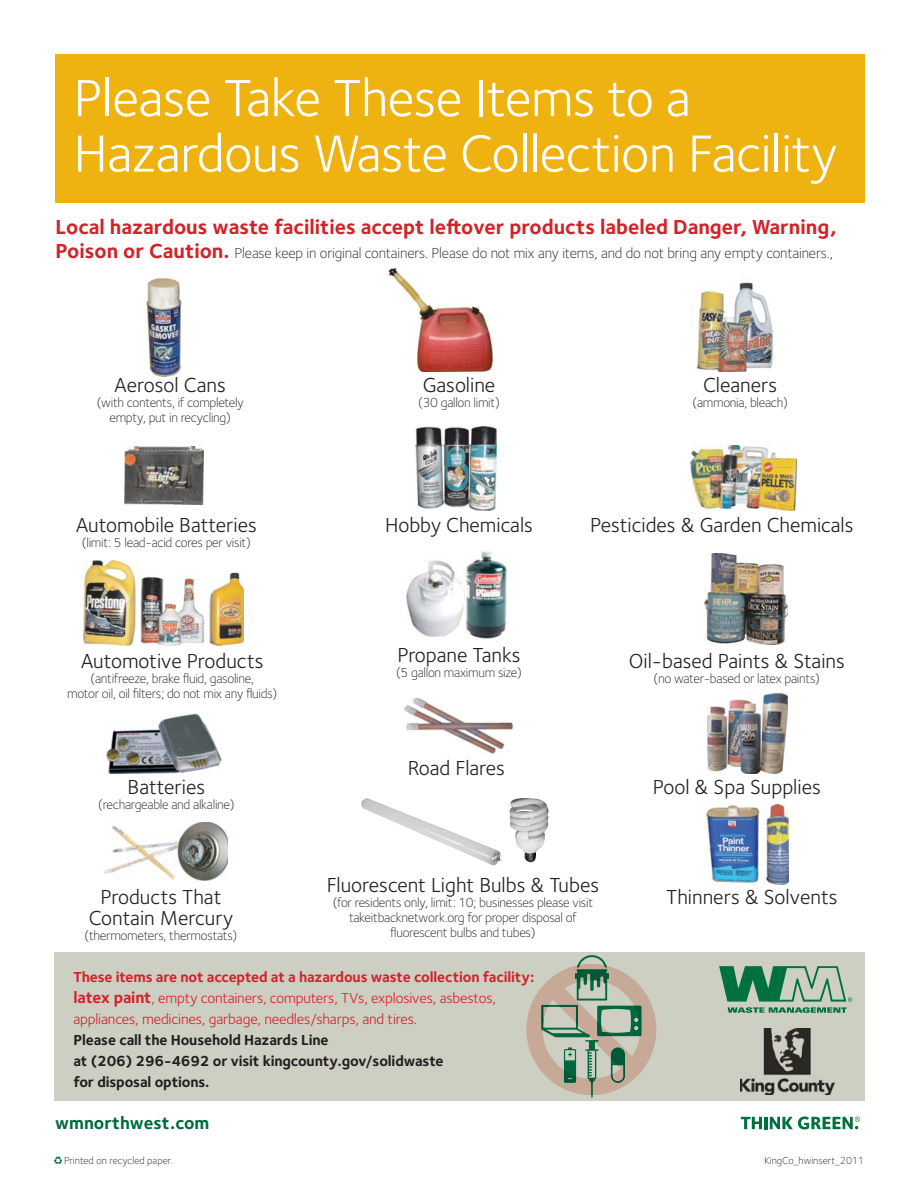
<style>
.page{position:relative;width:918px;height:1188px;background:#fff}
.page>*{position:absolute;margin:0;border:0;box-sizing:border-box;transform-origin:0 0}
.t1{font:54px/55.5px "Foundry Sterling";letter-spacing:-.01em;color:#fff}
.t2{font:21px/21px "Foundry Sterling";color:#231f20;text-align:center}
.t3{font:700 21px "Foundry Sterling";color:#d2232a}
.t4{font:700 18px "Foundry Sterling";color:#00693f}
.t5{font:15px/21px "Foundry Sterling";letter-spacing:-.01em;color:#d2232a}
.t6{font:300 15px "Foundry Sterling";letter-spacing:-.01em;color:#231f20}
.t7{font:700 15px/21px "Foundry Sterling";letter-spacing:-.01em;color:#231f20}
.t8{font:300 13.5px/15px "Foundry Sterling";letter-spacing:-.02em;color:#231f20;text-align:center}
.t9{font:300 10.5px "Foundry Sterling";color:#231f20}
.s1{font-weight:700;font-size:21px;color:#d2232a}
.s2{font-weight:700}
.s3{font-weight:700;font-size:16.5px}
</style>
<div class="page">
<div style="left:54px;top:952px;width:810px;height:149px;background:#cecfc3"></div>
<div style="left:55px;top:54px;width:809px;height:148px;background:#eeb211"></div>
<svg style="left:741px;top:1117px;width:119px;height:13px"></svg>
<img style="left:145px;top:277px;width:38px;height:99px">
<img style="left:124px;top:446px;width:79px;height:58px">
<img style="left:84px;top:561px;width:160px;height:84px">
<img style="left:106px;top:714px;width:115px;height:60px">
<img style="left:691px;top:446px;width:105px;height:65px">
<img style="left:384px;top:267px;width:110px;height:105px">
<img style="left:416px;top:427px;width:81px;height:84px">
<img style="left:696px;top:282px;width:78px;height:90px">
<img style="left:704px;top:553px;width:83px;height:91px">
<img style="left:708px;top:694px;width:79px;height:80px">
<img style="left:407px;top:551px;width:99px;height:87px">
<img style="left:405px;top:698px;width:107px;height:55px">
<img style="left:105px;top:822px;width:123px;height:58px">
<img style="left:707px;top:805px;width:82px;height:79px">
<svg style="left:526px;top:955px;width:130px;height:143px"></svg>
<img style="left:509px;top:798px;width:40px;height:65px">
<img style="left:361px;top:798px;width:141px;height:68px">
<svg style="left:54px;top:1156px;width:8px;height:8px"></svg>
<svg style="left:719px;top:966px;width:133px;height:47px"></svg>
<img style="left:740px;top:1028px;width:94px;height:67px">
<h1 class="t1" style="left:73px;top:75px;width:766px">Please Take These Items to a<br>Hazardous Waste Collection Facility</h1>
<h2 class="t3" style="left:56px;top:218px;width:783px">Local hazardous waste facilities accept leftover products labeled Danger, Warning,</h2>
<p class="t6" style="left:56px;top:247px;width:779px"><span class="s1">Poison or Caution.</span> Please keep in original containers. Please do not mix any items, and do not bring any empty containers.,</p>
<h2 class="t2" style="left:115px;top:376px;width:113px">Aerosol Cans</h2>
<p class="t8" style="left:97px;top:396px;width:149px">(with contents, if completely empty, put in recycling)</p>
<h2 class="t2" style="left:76px;top:517px;width:182px">Automobile Batteries</h2>
<p class="t8" style="left:82px;top:536px;width:170px">(limit: 5 lead-acid cores per visit)</p>
<h2 class="t2" style="left:81px;top:652px;width:184px">Automotive Products</h2>
<p class="t8" style="left:67px;top:672px;width:212px">(antifreeze, brake fluid, gasoline,<br>motor oil, oil filters; do not mix any fluids)</p>
<h2 class="t2" style="left:128px;top:779px;width:79px">Batteries</h2>
<p class="t8" style="left:98px;top:798px;width:138px">(rechargeable and alkaline)</p>
<h2 class="t2" style="left:89px;top:889px;width:146px">Products That<br>Contain Mercury</h2>
<p class="t8" style="left:85px;top:930px;width:154px">(thermometers, thermostats)</p>
<h2 class="t2" style="left:423px;top:376px;width:74px">Gasoline</h2>
<p class="t8" style="left:418px;top:396px;width:83px">(30 gallon limit)</p>
<h2 class="t2" style="left:385px;top:517px;width:149px">Hobby Chemicals</h2>
<h2 class="t2" style="left:397px;top:646px;width:125px">Propane Tanks</h2>
<p class="t8" style="left:396px;top:666px;width:127px">(5 gallon maximum size)</p>
<h2 class="t2" style="left:408px;top:759px;width:99px">Road Flares</h2>
<h2 class="t2" style="left:703px;top:376px;width:75px">Cleaners</h2>
<p class="t8" style="left:693px;top:396px;width:97px">(ammonia, bleach)</p>
<h2 class="t2" style="left:590px;top:517px;width:265px">Pesticides &amp; Garden Chemicals</h2>
<h2 class="t2" style="left:629px;top:652px;width:218px">Oil-based Paints &amp; Stains</h2>
<p class="t8" style="left:654px;top:672px;width:168px">(no water-based or latex paints)</p>
<h2 class="t2" style="left:653px;top:779px;width:170px">Pool &amp; Spa Supplies</h2>
<h2 class="t2" style="left:327px;top:876px;width:274px">Fluorescent Light Bulbs &amp; Tubes</h2>
<p class="t8" style="left:333px;top:896px;width:262px">(for residents only, limit: 10; businesses please visit takeitbacknetwork.org for proper disposal of fluorescent bulbs and tubes)</p>
<h2 class="t2" style="left:666px;top:889px;width:173px">Thinners &amp; Solvents</h2>
<p class="t5" style="left:73px;top:968px;width:463px"><span class="s2">These items are not accepted at a hazardous waste collection facility: </span><span class="s3">latex paint</span>, empty containers, computers, TVs, explosives, asbestos, appliances, medicines, garbage, needles/sharps, and tires.</p>
<p class="t7" style="left:73px;top:1030px;width:372px">Please call the Household Hazards Line<br>at (206) 296-4692 or visit kingcounty.gov/solidwaste for disposal options.</p>
<h3 class="t4" style="left:55px;top:1116px;width:156px">wmnorthwest.com</h3>
<p class="t9" style="left:64px;top:1157px;width:110px">Printed on recycled paper.</p>
<p class="t9" style="left:764px;top:1157px;width:101px">KingCo_hwinsert_2011</p>
</div>
